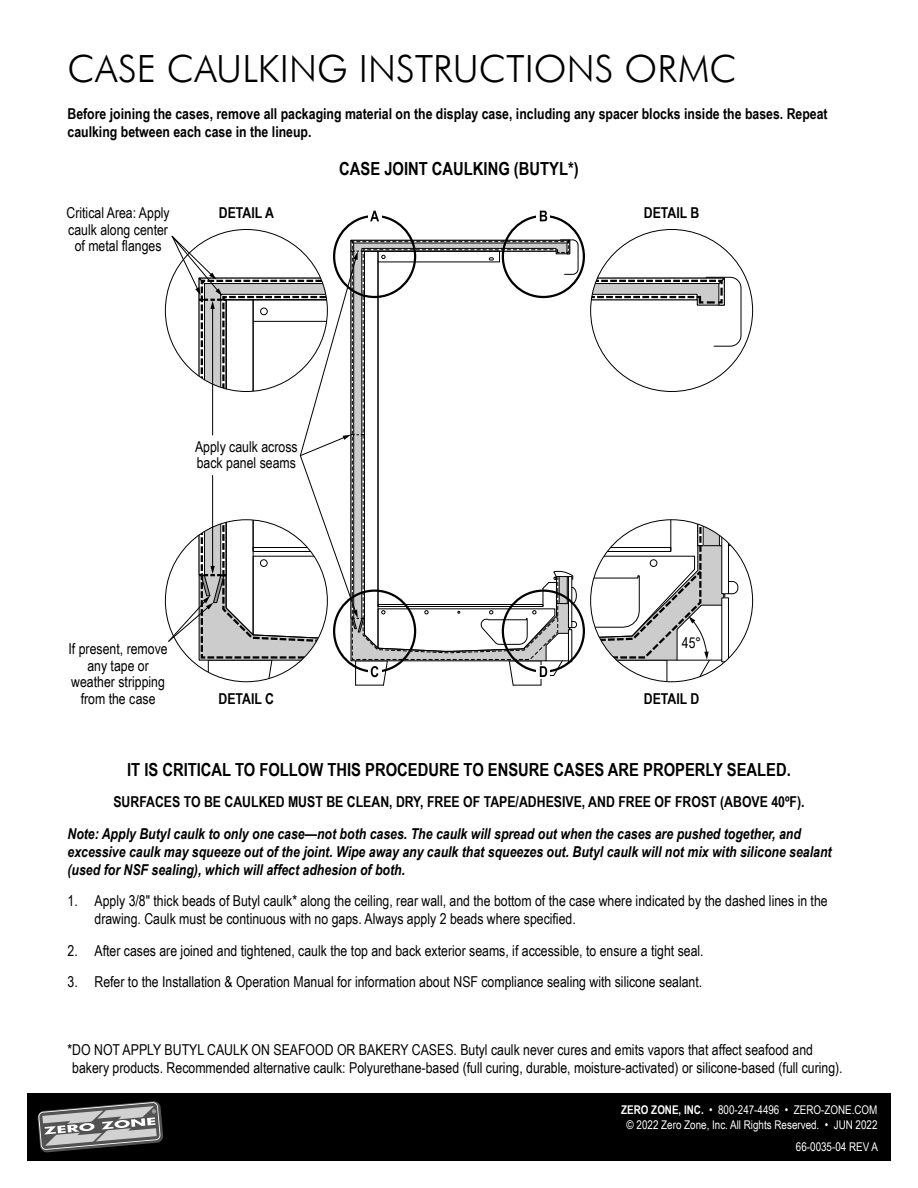
<style>
.page{position:relative;width:918px;height:1188px;background:#fff}
.page>*{position:absolute;margin:0;border:0;box-sizing:border-box;transform-origin:0 0}
.t1{font:300 37.5px "Futura BT";letter-spacing:.005em;color:#000}
.Page_Subsection_Titl{font:700 18px "Arial Narrow";color:#000}
.Body{font:15px/16.5px "Arial Narrow";color:#000}
.Note{font:italic 700 15px/18px "Arial Narrow";color:#000}
.Body-2{font:700 15px/18px "Arial Narrow";color:#000}
.t2{font:12px/14.4px "Arial Narrow";color:#fff;text-align:center}
.s1{font-weight:700}
</style>
<div class="page">
<div style="left:27px;top:1094px;width:864px;height:67px;background:#000"></div>
<svg style="left:37px;top:1101px;width:126px;height:52px"></svg>
<svg style="left:591px;top:276px;width:151px;height:71px"></svg>
<svg style="left:591px;top:520px;width:150px;height:162px"></svg>
<svg style="left:168px;top:236px;width:411px;height:450px"></svg>
<div style="left:502px;top:215px;width:83px;height:83px;border:2px solid #000;border-radius:50%"></div>
<svg style="left:537px;top:210px;width:13px;height:12px"></svg>
<svg style="left:540px;top:211px;width:7px;height:10px"></svg>
<div style="left:333px;top:215px;width:83px;height:83px;border:2px solid #000;border-radius:50%"></div>
<svg style="left:368px;top:210px;width:13px;height:12px"></svg>
<svg style="left:370px;top:211px;width:9px;height:10px"></svg>
<h1 class="t1" style="left:68px;top:46px;width:670px">CASE CAULKING INSTRUCTIONS ORMC</h1>
<p class="Body-2" style="left:68px;top:104px;width:762px">Before joining the cases, remove all packaging material on the display case, including any spacer blocks inside the bases. Repeat caulking between each case in the lineup.</p>
<p class="Page_Subsection_Titl" style="left:339px;top:155px;width:241px">CASE JOINT CAULKING (BUTYL*)</p>
<p class="Body" style="left:67px;top:204px;width:105px">Critical Area: Apply</p>
<p class="Body-2" style="left:644px;top:203px;width:57px">DETAIL B</p>
<p class="Body" style="left:68px;top:221px;width:101px;text-align:center">caulk along center of metal flanges</p>
<p class="Body-2" style="left:219px;top:203px;width:57px">DETAIL A</p>
<p class="Body" style="left:195px;top:437px;width:104px">Apply caulk across back panel seams</p>
<p class="Body" style="left:69px;top:640px;width:101px;text-align:center">If present, remove any tape or weather stripping from the case</p>
<p class="Body-2" style="left:219px;top:689px;width:57px">DETAIL C</p>
<p class="Body" style="left:682px;top:634px;width:21px">45°</p>
<p class="Body-2" style="left:644px;top:689px;width:57px">DETAIL D</p>
<p class="Page_Subsection_Titl" style="left:127px;top:756px;width:665px">IT IS CRITICAL TO FOLLOW THIS PROCEDURE TO ENSURE CASES ARE PROPERLY SEALED.</p>
<p class="Body-2" style="left:113px;top:792px;width:693px">SURFACES TO BE CAULKED MUST BE CLEAN, DRY, FREE OF TAPE/ADHESIVE, AND FREE OF FROST (ABOVE 40ºF).</p>
<p class="Note" style="left:68px;top:824px;width:766px">Note: Apply Butyl caulk to only one case—not both cases. The caulk will spread out when the cases are pushed together, and excessive caulk may squeeze out of the joint. Wipe away any caulk that squeezes out. Butyl caulk will not mix with silicone sealant (used for NSF sealing), which will affect adhesion of both.</p>
<p class="Body" style="left:94px;top:892px;width:735px;line-height:18px;text-indent:-27px">1. Apply 3/8" thick beads of Butyl caulk* along the ceiling, rear wall, and the bottom of the case where indicated by the dashed lines in the drawing. Caulk must be continuous with no gaps. Always apply 2 beads where specified.</p>
<p class="Body" style="left:68px;top:942px;width:638px">2. After cases are joined and tightened, caulk the top and back exterior seams, if accessible, to ensure a tight seal.</p>
<p class="Body" style="left:68px;top:973px;width:636px">3. Refer to the Installation &amp; Operation Manual for information about NSF compliance sealing with silicone sealant.</p>
<p class="Body" style="left:72px;top:1040px;width:772px;line-height:18px;text-indent:-5px">*DO NOT APPLY BUTYL CAULK ON SEAFOOD OR BAKERY CASES. Butyl caulk never cures and emits vapors that affect seafood and bakery products. Recommended alternative caulk: Polyurethane-based (full curing, durable, moisture-activated) or silicone-based (full curing).</p>
<p class="t2" style="left:621px;top:1102px;width:258px"><span class="s1">ZERO ZONE, INC.</span> • 800-247-4496 • ZERO-ZONE.COM © 2022 Zero Zone, Inc. All Rights Reserved. • Jun 2022</p>
<p class="t2" style="left:796px;top:1139px;width:84px">66-0035-04 REV A</p>
</div>
